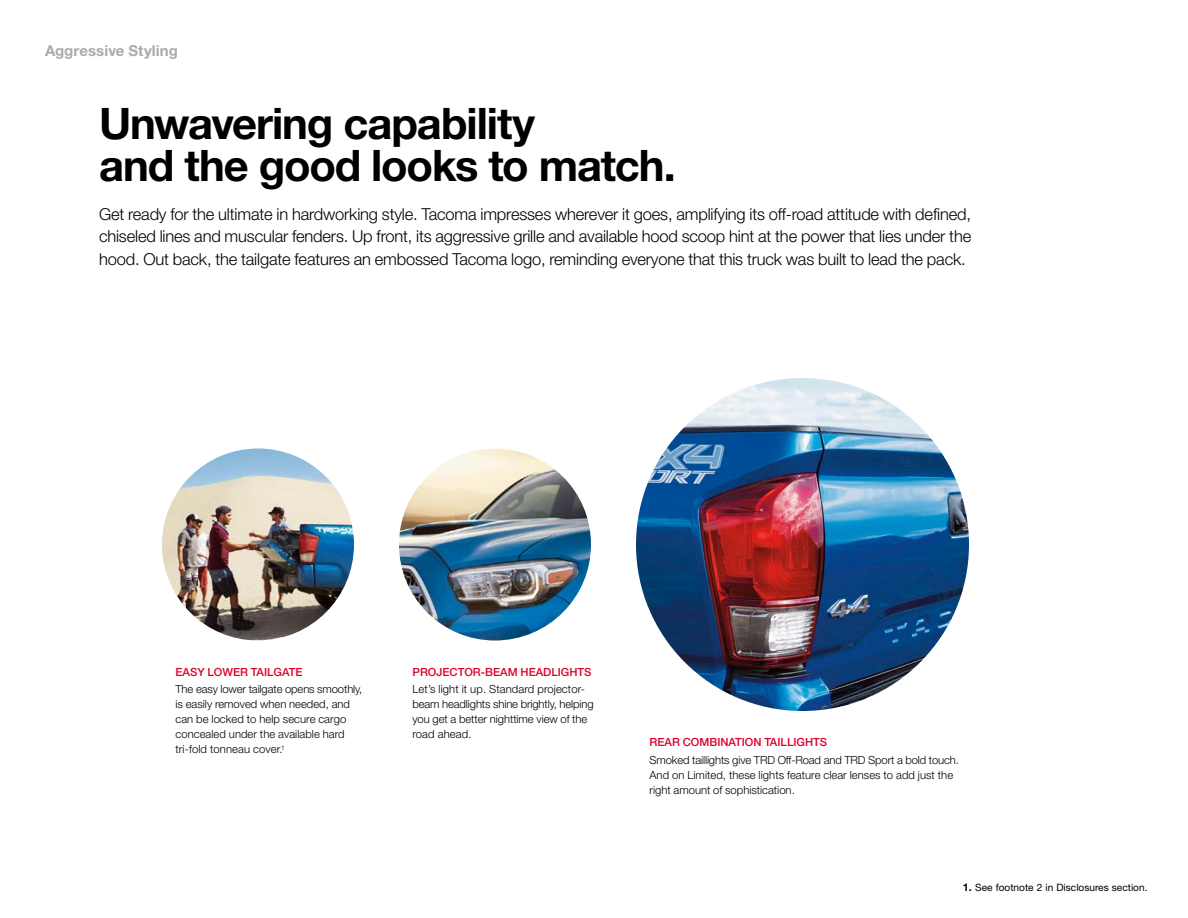
<style>
.page{position:relative;width:1188px;height:918px;background:#fff}
.page>*{position:absolute;margin:0;border:0;box-sizing:border-box;transform-origin:0 0}
.t1{font:700 43.5px/42px "Helvetica Neue LT Std";letter-spacing:-.025em;color:#000}
.t2{font:300 16.5px/22.5px "Helvetica Neue LT Std";letter-spacing:-.01em;color:#000;text-align:justify}
.t3{font:700 15px "Helvetica Neue LT Std";letter-spacing:.005em;color:#a9aaac}
.t4{font:300 11.25px/15px "Helvetica Neue LT Std";color:#000}
.t5{font:500 11.25px "Helvetica Neue LT Std";color:#dc002e}
.t6{font:10.2px "Helvetica Neue LT Std";color:#000}
.s1{font-weight:700;font-size:10.8px}
</style>
<div class="page">
<img style="left:399px;top:448px;width:192px;height:193px;border-radius:96px">
<img style="left:162px;top:448px;width:192px;height:192px;border-radius:96px">
<img style="left:636px;top:378px;width:333px;height:333px;border-radius:166px">
<h3 class="t3" style="left:45px;top:41px;width:134px">Aggressive Styling</h3>
<h1 class="t1" style="left:99px;top:102px;width:578px">Unwavering capability<br>and the good looks to match.</h1>
<p class="t2" style="left:99px;top:202px;width:874px">Get ready for the ultimate in hardworking style. Tacoma impresses wherever it goes, amplifying its off-road attitude with defined, chiseled lines and muscular fenders. Up front, its aggressive grille and available hood scoop hint at the power that lies under the hood. Out back, the tailgate features an embossed Tacoma logo, reminding everyone that this truck was built to lead the pack.</p>
<p class="t5" style="left:176px;top:665px;width:128px">EASY LOWER TAILGATE</p>
<p class="t4" style="left:176px;top:682px;width:188px">The easy lower tailgate opens smoothly, is easily removed when needed, and can be locked to help secure cargo concealed under the available hard tri-fold tonneau cover.<sup>1</sup></p>
<p class="t5" style="left:412px;top:665px;width:181px">PROJECTOR-BEAM HEADLIGHTS</p>
<p class="t4" style="left:412px;top:682px;width:183px">Let’s light it up. Standard projector&shy;beam headlights shine brightly, helping you get a better nighttime view of the road ahead.</p>
<p class="t5" style="left:650px;top:735px;width:179px">REAR COMBINATION TAILLIGHTS</p>
<p class="t4" style="left:650px;top:752px;width:311px">Smoked taillights give TRD Off-Road and TRD Sport a bold touch.<br>And on Limited, these lights feature clear lenses to add just the right amount of sophistication.</p>
<p class="t6" style="left:963px;top:881px;width:186px"><span class="s1">1.</span> See footnote 2 in Disclosures section.</p>
</div>
